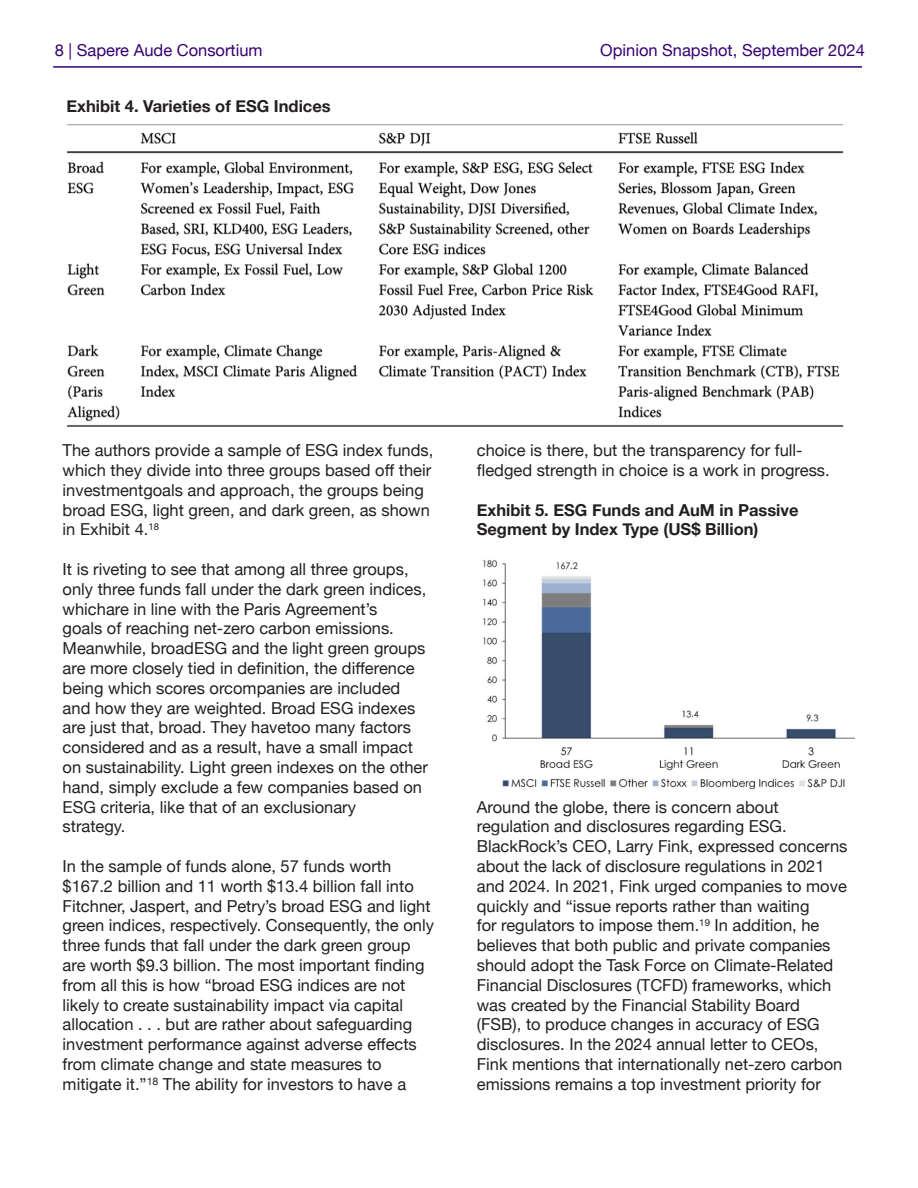
<style>
.page{position:relative;width:918px;height:1188px;background:#fff}
.page>*{position:absolute;margin:0;border:0;box-sizing:border-box;transform-origin:0 0}
.t1{font:16.5px/19.8px "Helvetica Neue";color:#231f20}
.t2{font:700 16.5px/19.8px "Helvetica Neue";color:#231f20}
.t3{font:16.5px "Helvetica Neue";color:#350270}
</style>
<div class="page">
<hr style="left:53px;top:66px;width:809px;height:2px;background:#350270">
<img style="left:483px;top:560px;width:372px;height:230px">
<img style="left:66px;top:124px;width:778px;height:303px">
<p class="t3" style="left:55px;top:38px;width:209px">8 | Sapere Aude Consortium</p>
<p class="t3" style="left:600px;top:38px;width:266px">Opinion Snapshot, September 2024</p>
<p class="t2" style="left:67px;top:97px;width:266px">Exhibit 4. Varieties of ESG Indices</p>
<p class="t1" style="left:63px;top:441px;width:372px">The authors provide a sample of ESG index funds, which they divide into three groups based off their investmentgoals and approach, the groups being broad ESG, light green, and dark green, as shown in Exhibit 4.<sup>18</sup></p>
<p class="t1" style="left:63px;top:560px;width:367px">It is riveting to see that among all three groups, only three funds fall under the dark green indices, whichare in line with the Paris Agreement’s<br>goals of reaching net-zero carbon emissions.<br>Meanwhile, broadESG and the light green groups are more closely tied in definition, the difference being which scores orcompanies are included and how they are weighted. Broad ESG indexes are just that, broad. They havetoo many factors considered and as a result, have a small impact on sustainability. Light green indexes on the other hand, simply exclude a few companies based on ESG criteria, like that of an exclusionary</p>
<p class="t1" style="left:63px;top:818px;width:64px">strategy.</p>
<p class="t1" style="left:63px;top:857px;width:373px">In the sample of funds alone, 57 funds worth $167.2 billion and 11 worth $13.4 billion fall into Fitchner, Jaspert, and Petry’s broad ESG and light green indices, respectively. Consequently, the only three funds that fall under the dark green group are worth $9.3 billion. The most important finding from all this is how “broad ESG indices are not likely to create sustainability impact via capital allocation . . . but are rather about safeguarding investment performance against adverse effects from climate change and state measures to mitigate it.”<sup>18</sup> The ability for investors to have a</p>
<p class="t1" style="left:477px;top:441px;width:327px">choice is there, but the transparency for full-</p>
<p class="t1" style="left:477px;top:461px;width:354px">fledged strength in choice is a work in progress.</p>
<p class="t2" style="left:477px;top:500px;width:323px">Exhibit 5. ESG Funds and AuM in Passive<br>Segment by Index Type (US$ Billion)</p>
<p class="t1" style="left:477px;top:798px;width:372px">Around the globe, there is concern about regulation and disclosures regarding ESG.<br>BlackRock’s CEO, Larry Fink, expressed concerns about the lack of disclosure regulations in 2021 and 2024. In 2021, Fink urged companies to move quickly and “issue reports rather than waiting<br>for regulators to impose them.<sup>19</sup> In addition, he believes that both public and private companies should adopt the Task Force on Climate-Related Financial Disclosures (TCFD) frameworks, which was created by the Financial Stability Board (FSB), to produce changes in accuracy of ESG disclosures. In the 2024 annual letter to CEOs, Fink mentions that internationally net-zero carbon emissions remains a top investment priority for</p>
</div>
